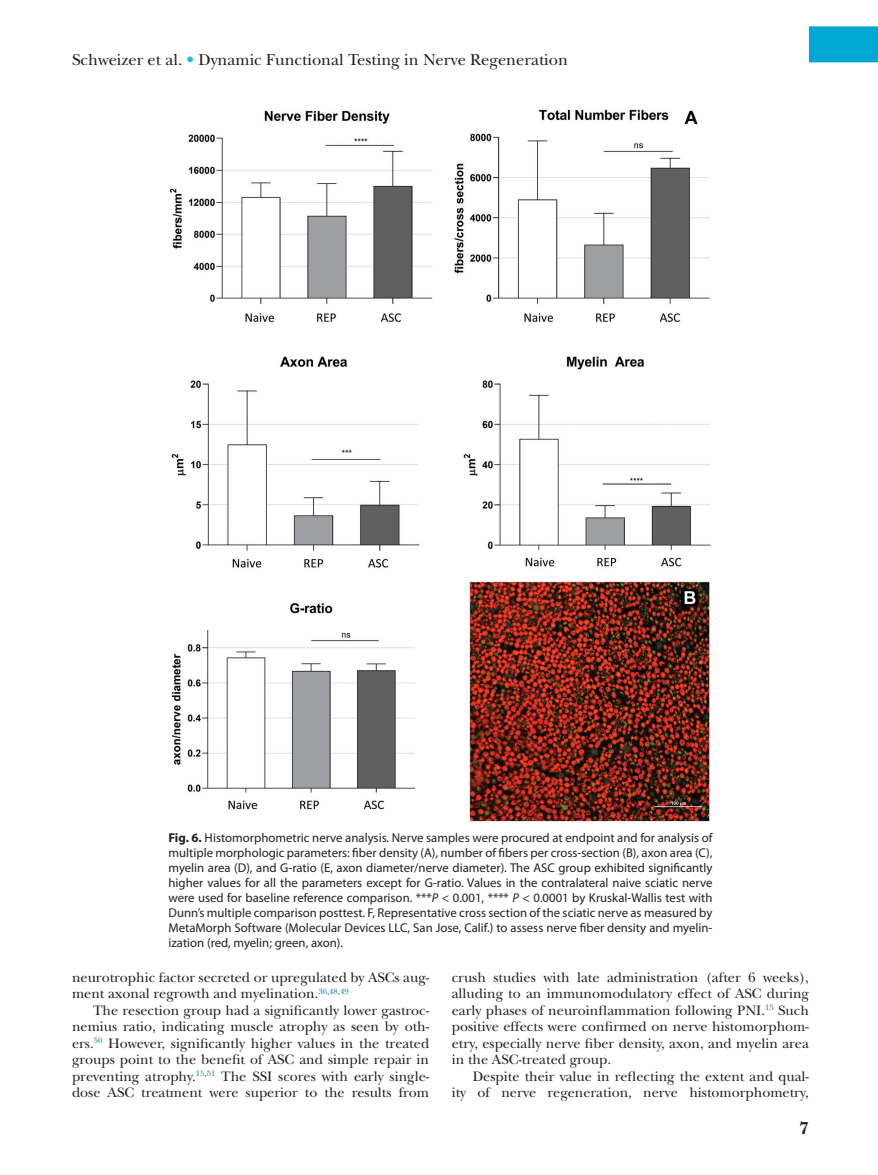
<style>
.page{position:relative;width:878px;height:1175px;background:#fff}
.page>*{position:absolute;margin:0;border:0;box-sizing:border-box;transform-origin:0 0}
.t1{font:700 18px "New Baskerville Std";color:#231f20}
.t2{font:16.5px "New Baskerville Std";color:#231f20}
.t3{font:14.25px/16.5px "New Baskerville Std";color:#231f20;text-align:justify}
.t4{font:12.75px/15px "Myriad Pro";color:#231f20;text-align:justify}
.s1{color:#1cbbe0}
.s2{font-weight:700}
.s3{font-style:italic}
</style>
<div class="page">
<div style="left:808px;top:26px;width:70px;height:36px;background:#00a7d5"></div>
<img style="left:169px;top:109px;width:542px;height:713px">
<p class="t2" style="left:72px;top:50px;width:497px">Schweizer et al. <span class="s1">•</span> Dynamic Functional Testing in Nerve Regeneration</p>
<p class="t4" style="left:168px;top:829px;width:545px"><span class="s2">Fig. 6.</span> Histomorphometric nerve analysis. Nerve samples were procured at endpoint and for analysis of multiple morphologic parameters: fiber density (A), number of fibers per cross-section (B), axon area (C), myelin area (D), and G-ratio (E, axon diameter/nerve diameter). The ASC group exhibited significantly higher values for all the parameters except for G-ratio. Values in the contralateral naive sciatic nerve were used for baseline reference comparison. ***<span class="s3">P</span> &lt; 0.001, **** <span class="s3">P</span> &lt; 0.0001 by Kruskal-Wallis test with Dunn’s multiple comparison posttest. F, Representative cross section of the sciatic nerve as measured by MetaMorph Software (Molecular Devices LLC, San Jose, Calif.) to assess nerve fiber density and myelin&shy;ization (red, myelin; green, axon).</p>
<p class="t3" style="left:72px;top:969px;width:358px">neurotrophic factor secreted or upregulated by ASCs aug&shy;ment axonal regrowth and myelination.<sup>36</sup><sup>,</sup><sup>48</sup><sup>,</sup><sup>49</sup></p>
<p class="t3" style="left:72px;top:1002px;width:359px;text-indent:21px">The resection group had a significantly lower gastroc&shy;nemius ratio, indicating muscle atrophy as seen by oth&shy;ers.<sup>50</sup> However, significantly higher values in the treated groups point to the benefit of ASC and simple repair in preventing atrophy.<sup>15</sup><sup>,</sup><sup>51</sup> The SSI scores with early single&shy;dose ASC treatment were superior to the results from</p>
<p class="t3" style="left:451px;top:969px;width:359px">crush studies with late administration (after 6 weeks), alluding to an immunomodulatory effect of ASC during early phases of neuroinflammation following PNI.<sup>15</sup> Such positive effects were confirmed on nerve histomorphom&shy;etry, especially nerve fiber density, axon, and myelin area in the ASC-treated group.</p>
<p class="t3" style="left:451px;top:1068px;width:359px;text-align:right">Despite their value in reflecting the extent and qual-<br>ity of nerve regeneration, nerve histomorphometry,</p>
<p class="t1" style="left:799px;top:1118px;width:11px">7</p>
</div>
